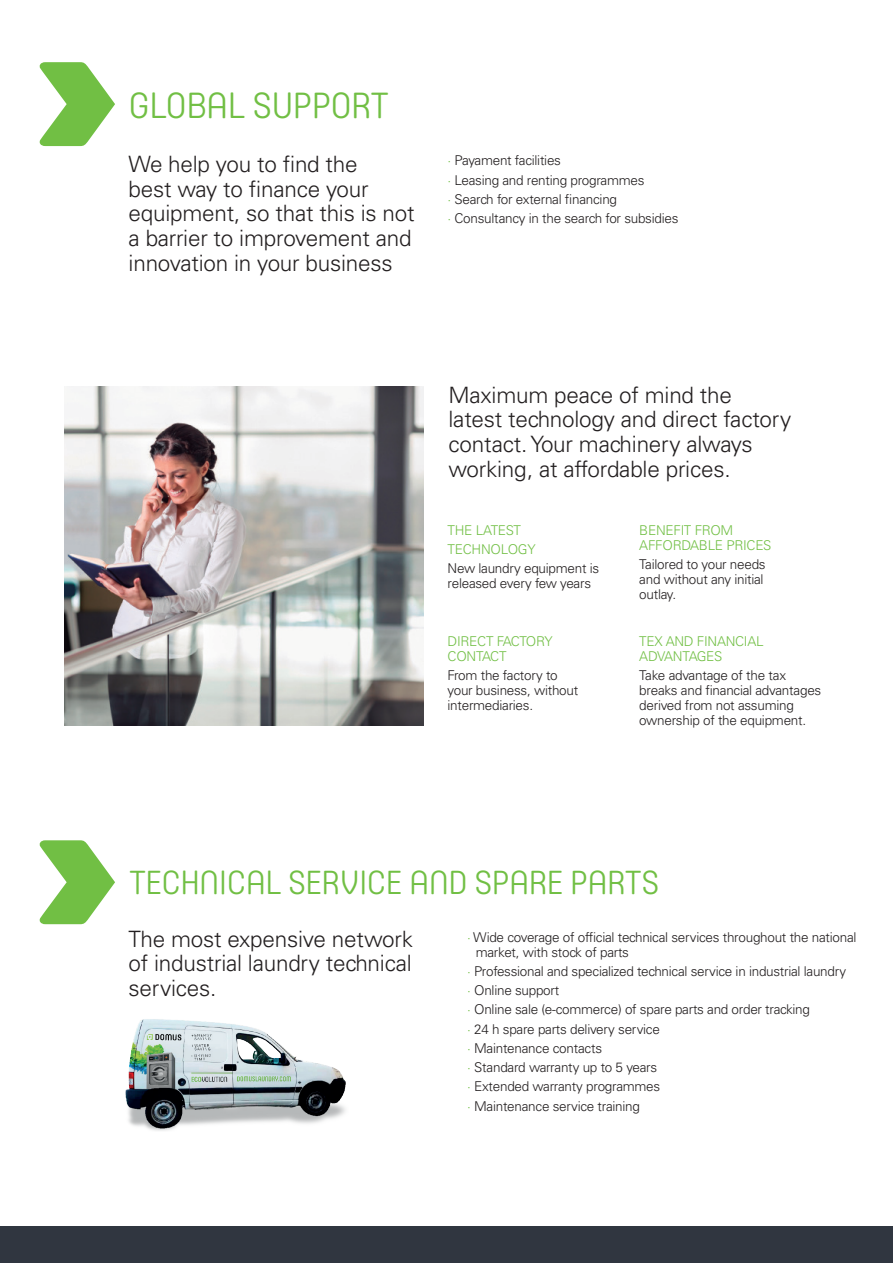
<style>
.page{position:relative;width:893px;height:1263px;background:#fff}
.page>*{position:absolute;margin:0;border:0;box-sizing:border-box;transform-origin:0 0}
.t1{font:300 36px "Core Mellow";letter-spacing:-.02em;color:#71bf44}
.t2{font:300 33px "Core Mellow";letter-spacing:-.02em;color:#71bf44}
.t3{font:300 22.5px/24.8px "Univers LT Std";letter-spacing:-.01em;color:#231f20}
.t4{font:300 13.5px/15px "Univers LT Std";letter-spacing:-.02em;color:#231f20}
.t5{font:300 13.5px/15px "Univers LT Std";letter-spacing:-.02em;color:#71bf44}
.s1{color:#71bf44}
</style>
<div class="page">
<svg style="left:39px;top:62px;width:76px;height:84px"></svg>
<div style="left:0;top:1226px;width:893px;height:37px;background:#303640"></div>
<img style="left:64px;top:386px;width:360px;height:339px">
<svg style="left:39px;top:840px;width:76px;height:84px"></svg>
<img style="left:125px;top:1019px;width:221px;height:112px">
<p class="t1" style="left:129px;top:78px;width:262px">GLOBAL SUPPORT</p>
<p class="t3" style="left:129px;top:152px;width:288px">We help you to find the<br>best way to finance your equipment, so that this is not a barrier to improvement and innovation in your business</p>
<p class="t4" style="left:448px;top:153px;width:115px"><span class="s1">·</span> Payament facilities</p>
<p class="t4" style="left:448px;top:172px;width:198px"><span class="s1">·</span> Leasing and renting programmes</p>
<p class="t4" style="left:448px;top:192px;width:171px"><span class="s1">·</span> Search for external financing</p>
<p class="t4" style="left:448px;top:211px;width:232px"><span class="s1">·</span> Consultancy in the search for subsidies</p>
<p class="t3" style="left:449px;top:382px;width:344px">Maximum peace of mind the latest technology and direct factory contact. Your machinery always working, at affordable prices.</p>
<p class="t5" style="left:448px;top:522px;width:75px">THE LATEST</p>
<p class="t5" style="left:448px;top:541px;width:90px">TECHNOLOGY</p>
<p class="t4" style="left:448px;top:561px;width:153px">New laundry equipment is released every few years</p>
<p class="t5" style="left:448px;top:633px;width:106px">DIRECT FACTORY<br>CONTACT</p>
<p class="t4" style="left:448px;top:668px;width:132px">From the factory to your business, without intermediaries.</p>
<p class="t5" style="left:639px;top:522px;width:134px">BENEFIT FROM<br>AFFORDABLE PRICES</p>
<p class="t4" style="left:639px;top:556px;width:128px">Tailored to your needs and without any initial outlay.</p>
<p class="t5" style="left:639px;top:633px;width:126px">TEX AND FINANCIAL<br>ADVANTAGES</p>
<p class="t4" style="left:639px;top:668px;width:183px">Take advantage of the tax breaks and financial advantages derived from not assuming ownership of the equipment.</p>
<p class="t2" style="left:129px;top:857px;width:532px">TECHNICAL SERVICE AND SPARE PARTS</p>
<p class="t3" style="left:129px;top:926px;width:286px;text-align:justify">The most expensive network of industrial laundry technical services.</p>
<p class="t4" style="left:476px;top:929px;width:382px;text-indent:-9px"><span class="s1">·</span> Wide coverage of official technical services throughout the national market, with stock of parts</p>
<p class="t4" style="left:467px;top:963px;width:381px"><span class="s1">·</span> Professional and specialized technical service in industrial laundry</p>
<p class="t4" style="left:467px;top:983px;width:93px"><span class="s1">·</span> Online support</p>
<p class="t4" style="left:467px;top:1002px;width:344px"><span class="s1">·</span> Online sale (e-commerce) of spare parts and order tracking</p>
<p class="t4" style="left:467px;top:1021px;width:194px"><span class="s1">·</span> 24 h spare parts delivery service</p>
<p class="t4" style="left:467px;top:1040px;width:136px"><span class="s1">·</span> Maintenance contacts</p>
<p class="t4" style="left:467px;top:1060px;width:192px"><span class="s1">·</span> Standard warranty up to 5 years</p>
<p class="t4" style="left:467px;top:1079px;width:195px"><span class="s1">·</span> Extended warranty programmes</p>
<p class="t4" style="left:467px;top:1098px;width:174px"><span class="s1">·</span> Maintenance service training</p>
</div>
